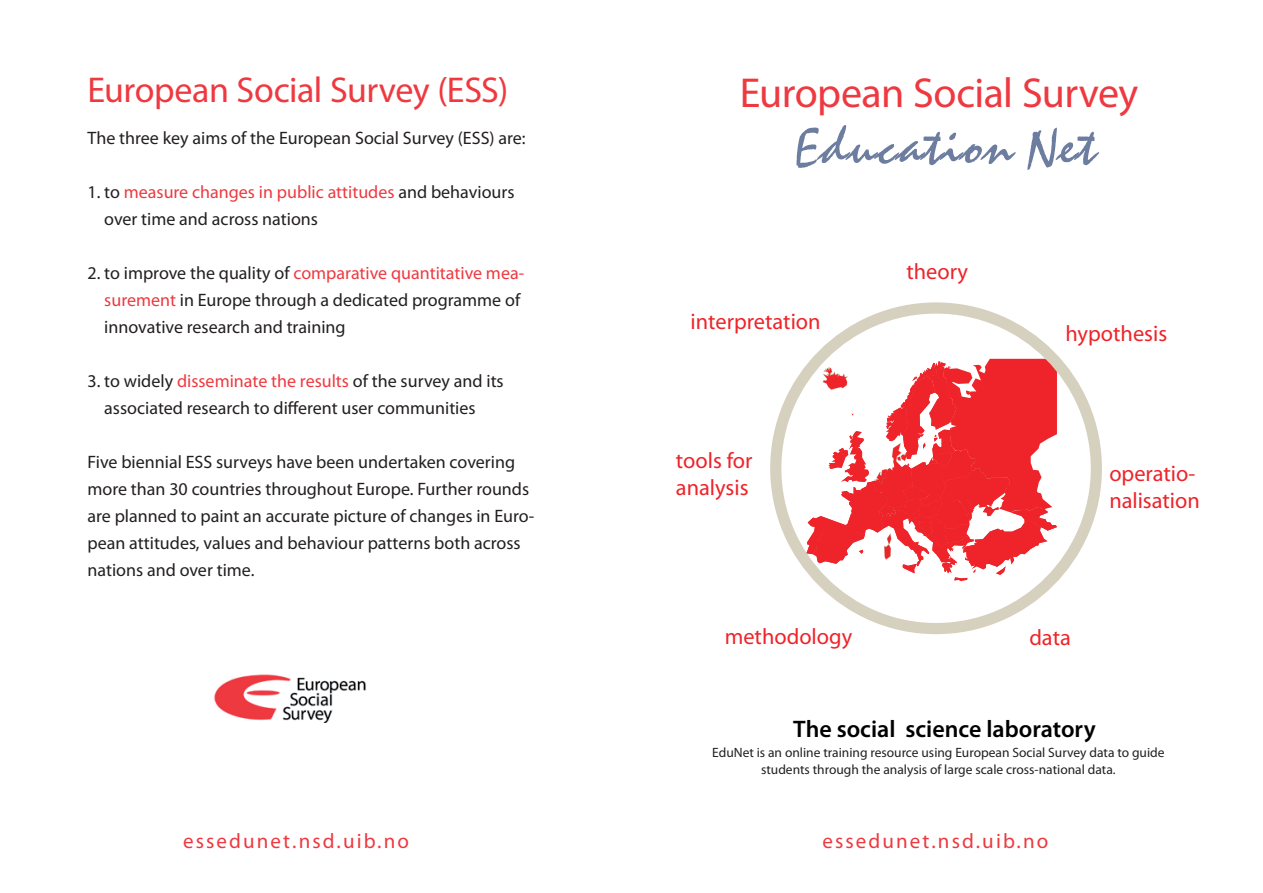
<style>
.page{position:relative;width:1263px;height:893px;background:#fff}
.page>*{position:absolute;margin:0;border:0;box-sizing:border-box;transform-origin:0 0}
.t1{font:54px "Staccato 222 BT";letter-spacing:.06em;color:#6d7da0}
.t2{font:42px "Myriad Pro";letter-spacing:-.015em;color:#ee3940}
.t3{font:36px "Myriad Pro";letter-spacing:-.015em;color:#ee3940}
.t4{font:600 24px "Myriad Pro";color:#000}
.t5{font:22.35px/26.8px "Myriad";color:#ee242a}
.t6{font:21px "Myriad Pro";letter-spacing:.1em;color:#ee3940}
.t7{font:18px/27px "Myriad Pro";color:#231f20}
.t8{font:13.5px/16.2px "Myriad Pro";color:#231f20;text-align:center}
.s1{color:#ee3940}
</style>
<div class="page">
<div style="left:770px;top:302px;width:332px;height:332px;border:11px solid #d6d0bf;border-radius:50%"></div>
<svg style="left:806px;top:359px;width:251px;height:222px"></svg>
<img style="left:214px;top:674px;width:152px;height:49px">
<h3 class="t3" style="left:88px;top:68px;width:422px">European Social Survey (ESS)</h3>
<p class="t7" style="left:88px;top:124px;width:440px">The three key aims of the European Social Survey (ESS) are:</p>
<p class="t7" style="left:104px;top:178px;width:412px;text-indent:-17px">1. to <span class="s1">measure changes in public attitudes</span> and behaviours over time and across nations</p>
<p class="t7" style="left:104px;top:259px;width:421px;text-indent:-17px">2. to improve the quality of <span class="s1">comparative quantitative mea&shy;surement</span> in Europe through a dedicated programme of innovative research and training</p>
<p class="t7" style="left:104px;top:367px;width:401px;text-indent:-17px">3. to widely <span class="s1">disseminate the results</span> of the survey and its associated research to different user communities</p>
<p class="t7" style="left:88px;top:448px;width:448px">Five biennial ESS surveys have been undertaken covering more than 30 countries throughout Europe. Further rounds are planned to paint an accurate picture of changes in Euro&shy;pean attitudes, values and behaviour patterns both across nations and over time.</p>
<h2 class="t2" style="left:740px;top:67px;width:400px">European Social Survey</h2>
<h1 class="t1" style="left:792px;top:116px;width:305px">Education Net</h1>
<p class="t5" style="left:691px;top:309px;width:131px">interpretation</p>
<p class="t5" style="left:676px;top:448px;width:78px">tools for analysis</p>
<p class="t5" style="left:725px;top:624px;width:129px">methodology</p>
<p class="t5" style="left:906px;top:259px;width:63px">theory</p>
<p class="t5" style="left:1065px;top:321px;width:103px">hypothesis</p>
<p class="t5" style="left:1109px;top:461px;width:92px">operatio&shy;nalisation</p>
<p class="t5" style="left:1029px;top:625px;width:43px">data</p>
<h3 class="t4" style="left:793px;top:713px;width:304px">The social science laboratory</h3>
<p class="t8" style="left:712px;top:744px;width:454px">EduNet is an online training resource using European Social Survey data to guide students through the analysis of large scale cross-national data.</p>
<p class="t6" style="left:183px;top:828px;width:227px">essedunet.nsd.uib.no</p>
<p class="t6" style="left:822px;top:828px;width:227px">essedunet.nsd.uib.no</p>
</div>
